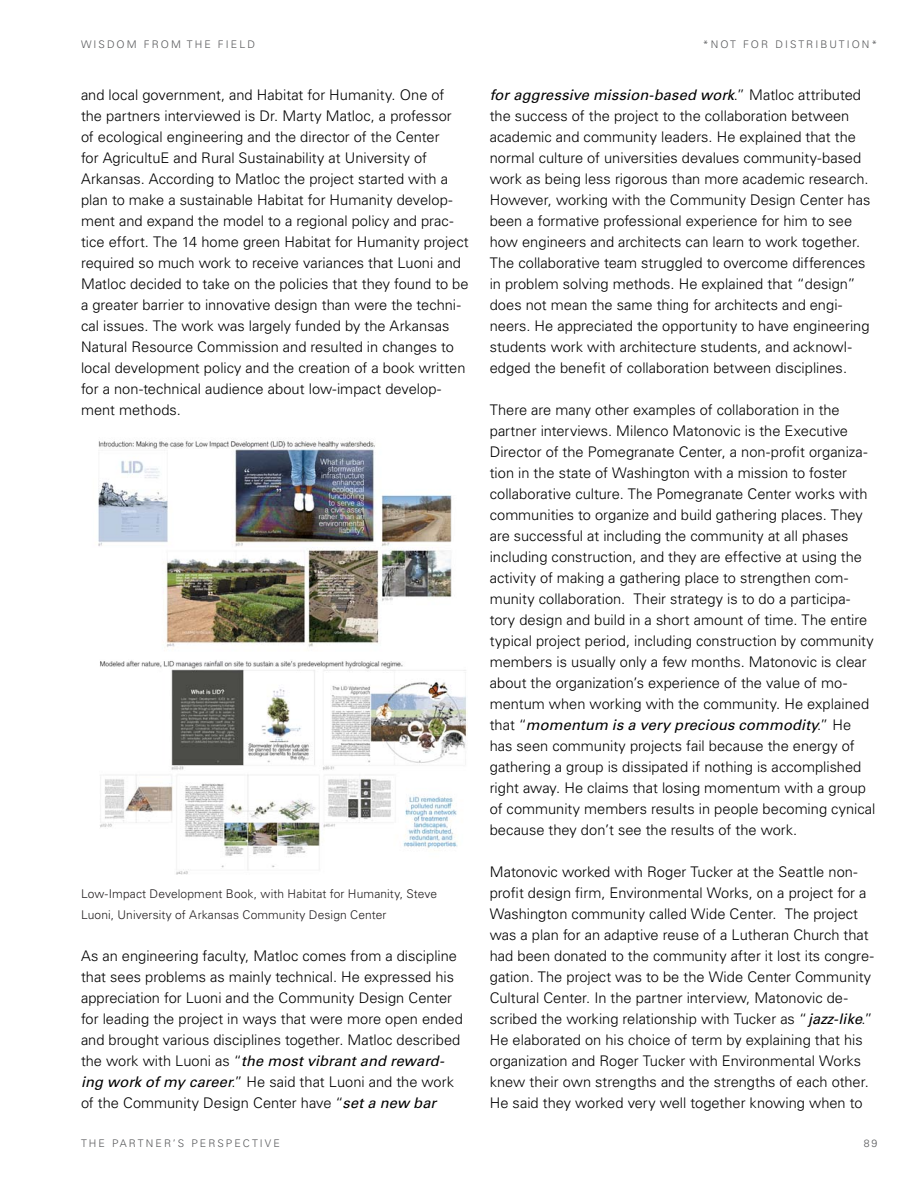
<style>
.page{position:relative;width:918px;height:1188px;background:#fff}
.page>*{position:absolute;margin:0;border:0;box-sizing:border-box;transform-origin:0 0}
.BL_Grid{font:300 14.7px/21px "Univers LT Std";color:#000}
.BL_Grid-2{font:300 12px/21px "Univers LT Std";letter-spacing:.01em;color:#231f20}
.t1{font:300 10.5px "Univers LT Std";letter-spacing:.2em;color:#57585a}
.s1{font-weight:400;font-style:italic}
</style>
<div class="page">
<img style="left:98px;top:440px;width:354px;height:207px">
<img style="left:100px;top:660px;width:367px;height:215px">
<p class="t1" style="left:81px;top:38px;width:175px">WISDOM FROM THE FIELD</p>
<p class="BL_Grid" style="left:81px;top:85px;width:389px">and local government, and Habitat for Humanity. One of the partners interviewed is Dr. Marty Matloc, a professor<br>of ecological engineering and the director of the Center<br>for AgricultuE and Rural Sustainability at University of Arkansas. According to Matloc the project started with a plan to make a sustainable Habitat for Humanity develop&shy;ment and expand the model to a regional policy and prac&shy;tice effort. The 14 home green Habitat for Humanity project required so much work to receive variances that Luoni and Matloc decided to take on the policies that they found to be a greater barrier to innovative design than were the techni&shy;cal issues. The work was largely funded by the Arkansas Natural Resource Commission and resulted in changes to local development policy and the creation of a book written for a non-technical audience about low-impact develop&shy;ment methods.</p>
<p class="BL_Grid-2" style="left:81px;top:884px;width:358px">Low-Impact Development Book, with Habitat for Humanity, Steve<br>Luoni, University of Arkansas Community Design Center</p>
<p class="BL_Grid" style="left:81px;top:946px;width:383px">As an engineering faculty, Matloc comes from a discipline that sees problems as mainly technical. He expressed his appreciation for Luoni and the Community Design Center for leading the project in ways that were more open ended and brought various disciplines together. Matloc described the work with Luoni as “<span class="s1">the most vibrant and reward&shy;ing work of my career</span>.” He said that Luoni and the work of the Community Design Center have “<span class="s1">set a new bar</span></p>
<p class="t1" style="left:81px;top:1137px;width:200px">THE PARTNER’S PERSPECTIVE</p>
<p class="t1" style="left:703px;top:38px;width:176px">*NOT FOR DISTRIBUTION*</p>
<p class="BL_Grid" style="left:490px;top:85px;width:382px"><span class="s1">for aggressive mission-based work</span>.” Matloc attributed the success of the project to the collaboration between academic and community leaders. He explained that the normal culture of universities devalues community-based work as being less rigorous than more academic research.<br>However, working with the Community Design Center has been a formative professional experience for him to see how engineers and architects can learn to work together.<br>The collaborative team struggled to overcome differences in problem solving methods. He explained that “design” does not mean the same thing for architects and engi&shy;neers. He appreciated the opportunity to have engineering students work with architecture students, and acknowl&shy;edged the benefit of collaboration between disciplines.</p>
<p class="BL_Grid" style="left:490px;top:400px;width:387px">There are many other examples of collaboration in the partner interviews. Milenco Matonovic is the Executive Director of the Pomegranate Center, a non-profit organiza&shy;tion in the state of Washington with a mission to foster collaborative culture. The Pomegranate Center works with communities to organize and build gathering places. They are successful at including the community at all phases including construction, and they are effective at using the activity of making a gathering place to strengthen com&shy;munity collaboration. Their strategy is to do a participa&shy;tory design and build in a short amount of time. The entire typical project period, including construction by community members is usually only a few months. Matonovic is clear about the organization’s experience of the value of mo&shy;mentum when working with the community. He explained that “<span class="s1">momentum is a very precious commodity</span>.” He has seen community projects fail because the energy of gathering a group is dissipated if nothing is accomplished right away. He claims that losing momentum with a group of community members results in people becoming cynical because they don’t see the results of the work.</p>
<p class="BL_Grid" style="left:490px;top:862px;width:386px">Matonovic worked with Roger Tucker at the Seattle non&shy;profit design firm, Environmental Works, on a project for a Washington community called Wide Center. The project was a plan for an adaptive reuse of a Lutheran Church that had been donated to the community after it lost its congre&shy;gation. The project was to be the Wide Center Community Cultural Center. In the partner interview, Matonovic de&shy;scribed the working relationship with Tucker as “<span class="s1">jazz-like</span>.” He elaborated on his choice of term by explaining that his organization and Roger Tucker with Environmental Works knew their own strengths and the strengths of each other.<br>He said they worked very well together knowing when to</p>
<p class="t1" style="left:864px;top:1137px;width:15px">89</p>
</div>
